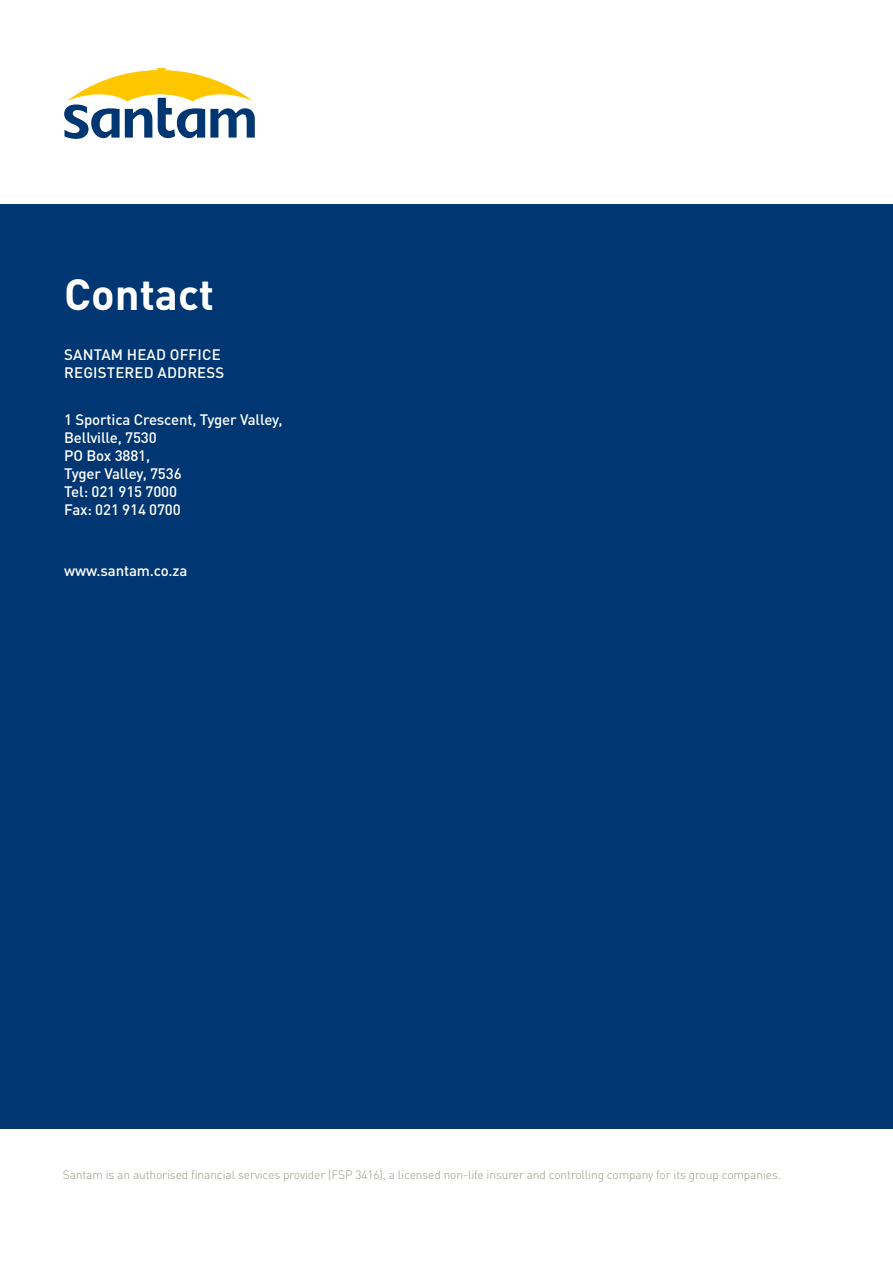
<style>
.page{position:relative;width:893px;height:1263px;background:#fff}
.page>*{position:absolute;margin:0;border:0;box-sizing:border-box;transform-origin:0 0}
.t1{font:700 43.05px "DINOT";color:#fff}
.t2{font:500 15px/18px "DINOT";letter-spacing:-.01em;color:#fff}
.t3{font:500 15px/18px "DINOT";letter-spacing:.01em;color:#fff}
.t4{font:300 12px "DINOT";letter-spacing:-.01em;color:#9c9488}
</style>
<div class="page">
<svg style="left:64px;top:68px;width:191px;height:71px"></svg>
<div style="left:0;top:204px;width:893px;height:925px;background:#003671"></div>
<h1 class="t1" style="left:64px;top:267px;width:152px">Contact</h1>
<p class="t3" style="left:64px;top:345px;width:162px">SANTAM HEAD OFFICE<br>REGISTERED ADDRESS</p>
<p class="t2" style="left:64px;top:411px;width:220px">1 Sportica Crescent, Tyger Valley,<br>Bellville, 7530<br>PO Box 3881,<br>Tyger Valley, 7536<br>Tel: 021 915 7000<br>Fax: 021 914 0700</p>
<p class="t2" style="left:64px;top:561px;width:125px">www.santam.co.za</p>
<p class="t4" style="left:63px;top:1167px;width:720px">Santam is an authorised financial services provider (FSP 3416), a licensed non-life insurer and controlling company for its group companies.</p>
</div>
